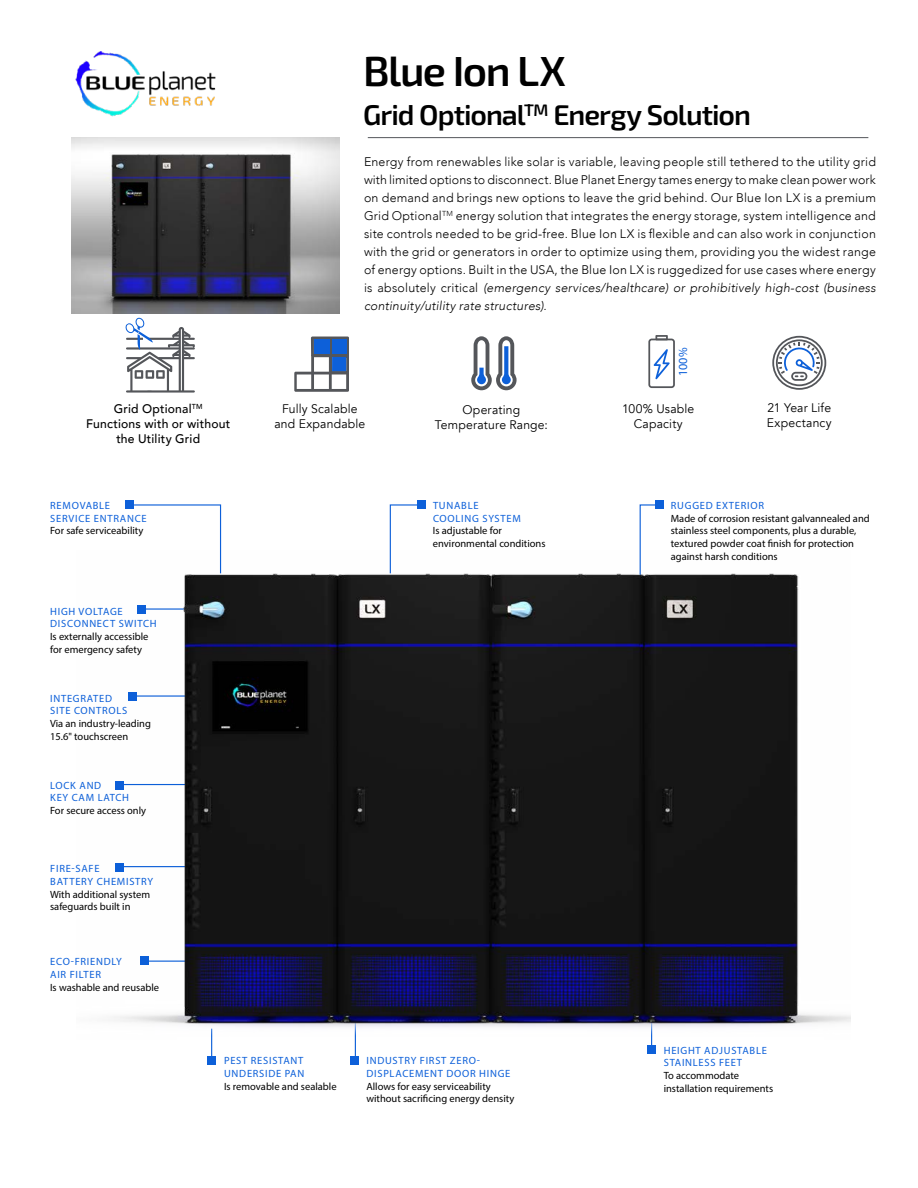
<style>
.page{position:relative;width:918px;height:1188px;background:#fff}
.page>*{position:absolute;margin:0;border:0;box-sizing:border-box;transform-origin:0 0}
.Product_Name{font:600 42px "Exo 2";letter-spacing:-.035em;color:#000}
.Product_Name-2{font:600 28.5px "Exo 2";letter-spacing:-.035em;color:#000}
.Body{font:300 12.45px/18px "Avenir";letter-spacing:.02em;color:#000;text-align:justify}
.t1{font:12.45px "Avenir";letter-spacing:.015em;color:#000}
.t2{font:500 12.45px/14.9px "Avenir";letter-spacing:.02em;color:#000;text-align:center}
.t3{font:12.45px "Myriad Pro";color:#0d60d9}
.t4{font:10.5px/12.8px "Myriad Pro";color:#000}
.t5{font:10.5px "Myriad Pro";letter-spacing:.07em;color:#0d60d9}
.s1{font-style:italic}
</style>
<div class="page">
<hr style="left:368px;top:137px;width:500px;height:1px;background:#54565a">
<div style="left:417px;top:500px;width:9px;height:9px;background:#0d60d9"></div>
<svg style="left:389px;top:504px;width:28px;height:47px"></svg>
<div style="left:125px;top:500px;width:9px;height:9px;background:#0d60d9"></div>
<div style="left:350px;top:1056px;width:9px;height:9px;background:#0d60d9"></div>
<svg style="left:471px;top:336px;width:46px;height:54px"></svg>
<svg style="left:134px;top:504px;width:88px;height:47px"></svg>
<svg style="left:772px;top:336px;width:54px;height:54px"></svg>
<svg style="left:648px;top:335px;width:27px;height:53px"></svg>
<svg style="left:294px;top:337px;width:55px;height:55px"></svg>
<div style="left:314px;top:339px;width:15px;height:15px;background:#0d60d9"></div>
<div style="left:332px;top:339px;width:14px;height:15px;background:#0d60d9"></div>
<div style="left:332px;top:357px;width:14px;height:14px;background:#0d60d9"></div>
<svg style="left:125px;top:317px;width:70px;height:76px"></svg>
<div style="left:647px;top:1045px;width:9px;height:9px;background:#0d60d9"></div>
<hr style="left:651px;top:1019px;width:1px;height:31px;background:#0d60d9">
<div style="left:207px;top:1056px;width:9px;height:9px;background:#0d60d9"></div>
<hr style="left:211px;top:1029px;width:1px;height:31px;background:#0d60d9">
<div style="left:655px;top:500px;width:9px;height:9px;background:#0d60d9"></div>
<svg style="left:639px;top:504px;width:16px;height:47px"></svg>
<hr style="left:355px;top:1012px;width:1px;height:47px;background:#0d60d9">
<img style="left:75px;top:51px;width:141px;height:66px">
<img style="left:71px;top:137px;width:269px;height:176px">
<img style="left:113px;top:551px;width:737px;height:488px">
<p class="Product_Name" style="left:363px;top:42px;width:204px">Blue Ion LX</p>
<p class="Product_Name-2" style="left:363px;top:95px;width:389px">Grid Optional<sup>TM</sup> Energy Solution</p>
<p class="Body" style="left:364px;top:153px;width:513px">Energy from renewables like solar is variable, leaving people still tethered to the utility grid with limited options to disconnect. Blue Planet Energy tames energy to make clean power work on demand and brings new options to leave the grid behind. Our Blue Ion LX is a premium Grid Optional<sup>TM</sup> energy solution that integrates the energy storage, system intelligence and site controls needed to be grid-free. Blue Ion LX is flexible and can also work in conjunction with the grid or generators in order to optimize using them, providing you the widest range of energy options. Built in the USA, the Blue Ion LX is ruggedized for use cases where energy is absolutely critical <span class="s1">(emergency services/healthcare) or prohibitively high-cost (business continuity/utility rate structures).</span></p>
<p class="t2" style="left:114px;top:401px;width:90px">Grid Optional<sup>TM</sup></p>
<p class="t2" style="left:86px;top:416px;width:146px">Functions with or without the Utility Grid</p>
<p class="t5" style="left:50px;top:499px;width:61px">REMOVABLE</p>
<p class="t5" style="left:50px;top:512px;width:98px">SERVICE ENTRANCE</p>
<p class="t4" style="left:50px;top:524px;width:95px">For safe serviceability</p>
<p class="t5" style="left:50px;top:605px;width:74px">HIGH VOLTAGE</p>
<p class="t5" style="left:50px;top:617px;width:108px">DISCONNECT SWITCH</p>
<p class="t4" style="left:50px;top:630px;width:100px">Is externally accessible</p>
<p class="t4" style="left:50px;top:643px;width:93px">for emergency safety</p>
<p class="t5" style="left:50px;top:692px;width:63px">INTEGRATED</p>
<p class="t5" style="left:50px;top:704px;width:79px">SITE CONTROLS</p>
<p class="t4" style="left:50px;top:717px;width:102px">Via an industry-leading</p>
<p class="t4" style="left:50px;top:730px;width:80px">15.6" touchscreen</p>
<p class="t5" style="left:50px;top:779px;width:53px">LOCK AND</p>
<p class="t5" style="left:50px;top:791px;width:80px">KEY CAM LATCH</p>
<p class="t4" style="left:50px;top:804px;width:98px">For secure access only</p>
<p class="t5" style="left:50px;top:862px;width:51px">FIRE-SAFE</p>
<p class="t5" style="left:50px;top:875px;width:104px">BATTERY CHEMISTRY</p>
<p class="t4" style="left:50px;top:888px;width:101px">With additional system safeguards built in</p>
<p class="t5" style="left:50px;top:955px;width:73px">ECO-FRIENDLY</p>
<p class="t5" style="left:50px;top:968px;width:52px">AIR FILTER</p>
<p class="t4" style="left:50px;top:981px;width:110px">Is washable and reusable</p>
<p class="t1" style="left:282px;top:401px;width:77px">Fully Scalable</p>
<p class="t1" style="left:274px;top:416px;width:92px">and Expandable</p>
<p class="t1" style="left:463px;top:402px;width:59px">Operating</p>
<p class="t1" style="left:435px;top:417px;width:115px">Temperature Range:</p>
<p class="t5" style="left:433px;top:499px;width:47px">TUNABLE</p>
<p class="t5" style="left:433px;top:512px;width:89px">COOLING SYSTEM</p>
<p class="t4" style="left:433px;top:524px;width:114px">Is adjustable for environmental conditions</p>
<p class="t5" style="left:224px;top:1054px;width:81px">PEST RESISTANT</p>
<p class="t5" style="left:224px;top:1067px;width:82px">UNDERSIDE PAN</p>
<p class="t4" style="left:224px;top:1080px;width:114px">Is removable and sealable</p>
<p class="t5" style="left:366px;top:1054px;width:115px">INDUSTRY FIRST ZERO-</p>
<p class="t5" style="left:366px;top:1067px;width:146px">DISPLACEMENT DOOR HINGE</p>
<p class="t4" style="left:366px;top:1080px;width:126px">Allows for easy serviceability</p>
<p class="t4" style="left:366px;top:1092px;width:150px">without sacrificing energy density</p>
<p class="t3" style="left:675px;top:376px;width:30px;rotate:-90deg">100%</p>
<p class="t1" style="left:622px;top:401px;width:74px">100% Usable</p>
<p class="t1" style="left:634px;top:416px;width:51px">Capacity</p>
<p class="t1" style="left:767px;top:401px;width:65px">21 Year Life</p>
<p class="t1" style="left:767px;top:416px;width:67px">Expectancy</p>
<p class="t5" style="left:671px;top:499px;width:95px">RUGGED EXTERIOR</p>
<p class="t4" style="left:671px;top:511px;width:200px">Made of corrosion resistant galvannealed and stainless steel components, plus a durable, textured powder coat finish for protection against harsh conditions</p>
<p class="t5" style="left:664px;top:1044px;width:105px">HEIGHT ADJUSTABLE</p>
<p class="t5" style="left:664px;top:1056px;width:80px">STAINLESS FEET</p>
<p class="t4" style="left:664px;top:1069px;width:77px">To accommodate</p>
<p class="t4" style="left:664px;top:1082px;width:111px">installation requirements</p>
</div>
